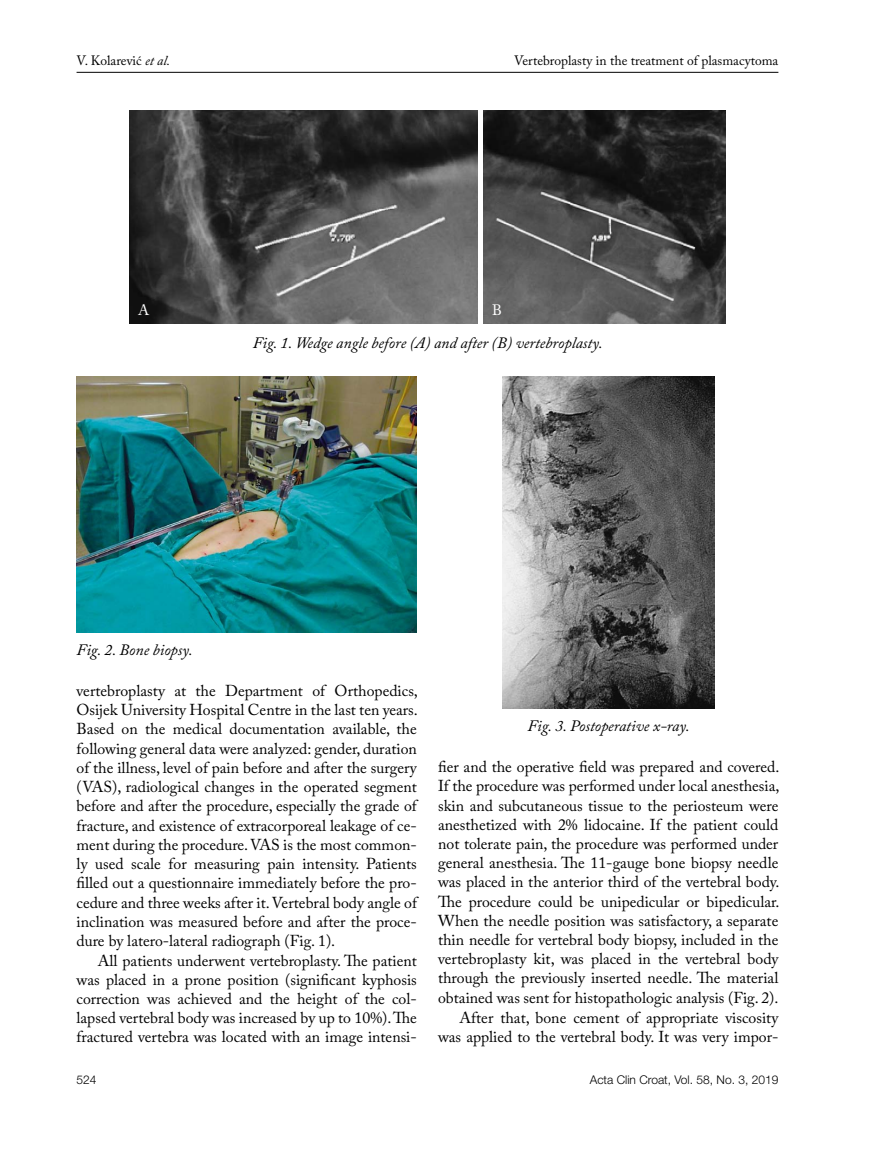
<style>
.page{position:relative;width:872px;height:1170px;background:#fff}
.page>*{position:absolute;margin:0;border:0;box-sizing:border-box;transform-origin:0 0}
.t1{font:15.75px/19.4px "Adobe Caslon Pro";color:#000;text-align:justify}
.t2{font:italic 15.75px "Adobe Caslon Pro";color:#000}
.t3{font:15px "Adobe Caslon Pro";color:#fff}
.t4{font:13.5px "Adobe Caslon Pro";color:#000}
.t5{font:300 12px "Helvetica Neue LT Pro";color:#000}
.s1{font-style:italic}
</style>
<div class="page">
<hr style="left:77px;top:72px;width:701px;height:1px;background:#000">
<img style="left:130px;top:111px;width:347px;height:212px">
<img style="left:484px;top:111px;width:241px;height:212px">
<img style="left:77px;top:377px;width:340px;height:255px">
<img style="left:502px;top:377px;width:212px;height:331px">
<p class="t4" style="left:77px;top:53px;width:95px">V. Kolarević <span class="s1">et al.</span></p>
<p class="t4" style="left:514px;top:53px;width:266px">Vertebroplasty in the treatment of plasmacytoma</p>
<p class="t3" style="left:138px;top:301px;width:13px">A</p>
<p class="t3" style="left:492px;top:301px;width:11px">B</p>
<p class="t2" style="left:253px;top:333px;width:351px">Fig. 1. Wedge angle before (A) and after (B) vertebroplasty.</p>
<p class="t2" style="left:77px;top:640px;width:118px">Fig. 2. Bone biopsy.</p>
<p class="t1" style="left:77px;top:680px;width:343px">vertebroplasty at the Department of Orthopedics, Osijek University Hospital Centre in the last ten years.<br>Based on the medical documentation available, the following general data were analyzed: gender, duration of the illness, level of pain before and after the surgery (VAS), radiological changes in the operated segment before and after the procedure, especially the grade of fracture, and existence of extracorporeal leakage of ce&shy;ment during the procedure. VAS is the most common&shy;ly used scale for measuring pain intensity. Patients filled out a questionnaire immediately before the pro&shy;cedure and three weeks after it. Vertebral body angle of inclination was measured before and after the proce&shy;dure by latero-lateral radiograph (Fig. 1).</p>
<p class="t1" style="left:77px;top:950px;width:342px;text-indent:21px">All patients underwent vertebroplasty. The patient was placed in a prone position (significant kyphosis correction was achieved and the height of the col&shy;lapsed vertebral body was increased by up to 10%). The fractured vertebra was located with an image intensi-</p>
<p class="t2" style="left:527px;top:716px;width:164px">Fig. 3. Postoperative x-ray.</p>
<p class="t1" style="left:438px;top:757px;width:343px;text-align:right">fier and the operative field was prepared and covered.<br>If the procedure was performed under local anesthesia, skin and subcutaneous tissue to the periosteum were anesthetized with 2% lidocaine. If the patient could not tolerate pain, the procedure was performed under general anesthesia. The 11-gauge bone biopsy needle was placed in the anterior third of the vertebral body.<br>The procedure could be unipedicular or bipedicular.<br>When the needle position was satisfactory, a separate thin needle for vertebral body biopsy, included in the vertebroplasty kit, was placed in the vertebral body through the previously inserted needle. The material obtained was sent for histopathologic analysis (Fig. 2).<br>After that, bone cement of appropriate viscosity was applied to the vertebral body. It was very impor-</p>
<p class="t5" style="left:77px;top:1072px;width:22px">524</p>
<p class="t5" style="left:590px;top:1072px;width:190px">Acta Clin Croat, Vol. 58, No. 3, 2019</p>
</div>
